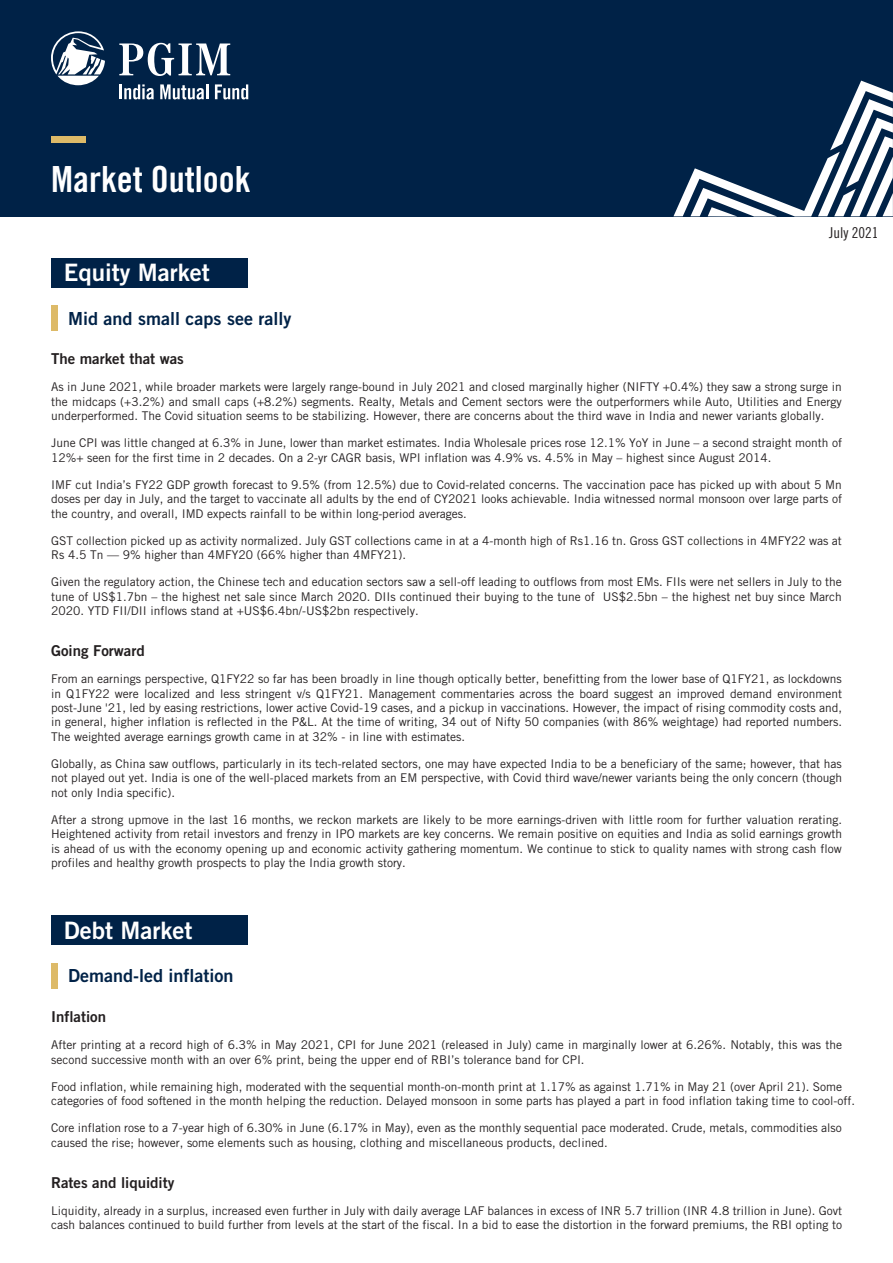
<style>
.page{position:relative;width:893px;height:1263px;background:#fff}
.page>*{position:absolute;margin:0;border:0;box-sizing:border-box;transform-origin:0 0}
.t1{font:700 condensed 36px "Prudential Modern";color:#fff}
.t2{font:700 24px "Prudential Modern";color:#fff}
.t3{font:700 18px "Prudential Modern";color:#002247}
.t4{font:700 15px "Prudential Modern";color:#231f20}
.t5{font:500 condensed 15px "Prudential Modern";color:#231f20}
.t6{font:500 12px/14.4px "Prudential Modern";color:#231f20;text-align:justify}
</style>
<div class="page">
<div style="left:51px;top:915px;width:196px;height:29px;background:#002247"></div>
<div style="left:51px;top:963px;width:6px;height:25px;background:#ddba68"></div>
<div style="left:51px;top:258px;width:196px;height:30px;background:#002247"></div>
<div style="left:0;top:0;width:893px;height:216px;background:#002247"></div>
<svg style="left:673px;top:81px;width:220px;height:135px"></svg>
<svg style="left:51px;top:31px;width:54px;height:54px"></svg>
<svg style="left:119px;top:43px;width:111px;height:33px"></svg>
<hr style="left:119px;top:84px;width:3px;height:15px;background:#fff">
<svg style="left:124px;top:84px;width:30px;height:15px"></svg>
<svg style="left:160px;top:84px;width:48px;height:15px"></svg>
<svg style="left:215px;top:84px;width:33px;height:15px"></svg>
<div style="left:51px;top:136px;width:34px;height:7px;background:#ddba68"></div>
<div style="left:51px;top:306px;width:6px;height:25px;background:#ddba68"></div>
<h1 class="t1" style="left:51px;top:157px;width:201px">Market Outlook</h1>
<p class="t5" style="left:829px;top:223px;width:51px">July 2021</p>
<h2 class="t2" style="left:64px;top:258px;width:147px">Equity Market</h2>
<h3 class="t3" style="left:68px;top:307px;width:225px">Mid and small caps see rally</h3>
<p class="t4" style="left:51px;top:349px;width:134px">The market that was</p>
<p class="t6" style="left:51px;top:380px;width:792px">As in June 2021, while broader markets were largely range-bound in July 2021 and closed marginally higher (NIFTY +0.4%) they saw a strong surge in the midcaps (+3.2%) and small caps (+8.2%) segments. Realty, Metals and Cement sectors were the outperformers while Auto, Utilities and Energy underperformed. The Covid situation seems to be stabilizing. However, there are concerns about the third wave in India and newer variants globally.</p>
<p class="t6" style="left:51px;top:436px;width:792px">June CPI was little changed at 6.3% in June, lower than market estimates. India Wholesale prices rose 12.1% YoY in June – a second straight month of<br>12%+ seen for the first time in 2 decades. On a 2-yr CAGR basis, WPI inflation was 4.9% vs. 4.5% in May – highest since August 2014.</p>
<p class="t6" style="left:51px;top:477px;width:792px">IMF cut India’s FY22 GDP growth forecast to 9.5% (from 12.5%) due to Covid-related concerns. The vaccination pace has picked up with about 5 Mn doses per day in July, and the target to vaccinate all adults by the end of CY2021 looks achievable. India witnessed normal monsoon over large parts of the country, and overall, IMD expects rainfall to be within long-period averages.</p>
<p class="t6" style="left:51px;top:533px;width:792px">GST collection picked up as activity normalized. July GST collections came in at a 4-month high of Rs1.16 tn. Gross GST collections in 4MFY22 was at<br>Rs 4.5 Tn — 9% higher than 4MFY20 (66% higher than 4MFY21).</p>
<p class="t6" style="left:51px;top:575px;width:792px">Given the regulatory action, the Chinese tech and education sectors saw a sell-off leading to outflows from most EMs. FIIs were net sellers in July to the tune of US$1.7bn – the highest net sale since March 2020. DIIs continued their buying to the tune of US$2.5bn – the highest net buy since March 2020. YTD FII/DII inflows stand at +US$6.4bn/-US$2bn respectively.</p>
<p class="t4" style="left:51px;top:641px;width:95px">Going Forward</p>
<p class="t6" style="left:51px;top:671px;width:792px">From an earnings perspective, Q1FY22 so far has been broadly in line though optically better, benefitting from the lower base of Q1FY21, as lockdowns in Q1FY22 were localized and less stringent v/s Q1FY21. Management commentaries across the board suggest an improved demand environment post-June '21, led by easing restrictions, lower active Covid-19 cases, and a pickup in vaccinations. However, the impact of rising commodity costs and, in general, higher inflation is reflected in the P&amp;L. At the time of writing, 34 out of Nifty 50 companies (with 86% weightage) had reported numbers.<br>The weighted average earnings growth came in at 32% - in line with estimates.</p>
<p class="t6" style="left:51px;top:756px;width:792px">Globally, as China saw outflows, particularly in its tech-related sectors, one may have expected India to be a beneficiary of the same; however, that has not played out yet. India is one of the well-placed markets from an EM perspective, with Covid third wave/newer variants being the only concern (though not only India specific).</p>
<p class="t6" style="left:51px;top:812px;width:792px">After a strong upmove in the last 16 months, we reckon markets are likely to be more earnings-driven with little room for further valuation rerating.<br>Heightened activity from retail investors and frenzy in IPO markets are key concerns. We remain positive on equities and India as solid earnings growth is ahead of us with the economy opening up and economic activity gathering momentum. We continue to stick to quality names with strong cash flow profiles and healthy growth prospects to play the India growth story.</p>
<h2 class="t2" style="left:64px;top:916px;width:130px">Debt Market</h2>
<h3 class="t3" style="left:68px;top:965px;width:167px">Demand-led inflation</h3>
<p class="t4" style="left:51px;top:1007px;width:57px">Inflation</p>
<p class="t6" style="left:51px;top:1037px;width:792px">After printing at a record high of 6.3% in May 2021, CPI for June 2021 (released in July) came in marginally lower at 6.26%. Notably, this was the second successive month with an over 6% print, being the upper end of RBI’s tolerance band for CPI.</p>
<p class="t6" style="left:51px;top:1079px;width:806px">Food inflation, while remaining high, moderated with the sequential month-on-month print at 1.17% as against 1.71% in May 21 (over April 21). Some categories of food softened in the month helping the reduction. Delayed monsoon in some parts has played a part in food inflation taking time to cool-off.</p>
<p class="t6" style="left:51px;top:1120px;width:792px">Core inflation rose to a 7-year high of 6.30% in June (6.17% in May), even as the monthly sequential pace moderated. Crude, metals, commodities also caused the rise; however, some elements such as housing, clothing and miscellaneous products, declined.</p>
<p class="t4" style="left:51px;top:1173px;width:125px">Rates and liquidity</p>
<p class="t6" style="left:51px;top:1203px;width:793px">Liquidity, already in a surplus, increased even further in July with daily average LAF balances in excess of INR 5.7 trillion (INR 4.8 trillion in June). Govt cash balances continued to build further from levels at the start of the fiscal. In a bid to ease the distortion in the forward premiums, the RBI opting to</p>
</div>
